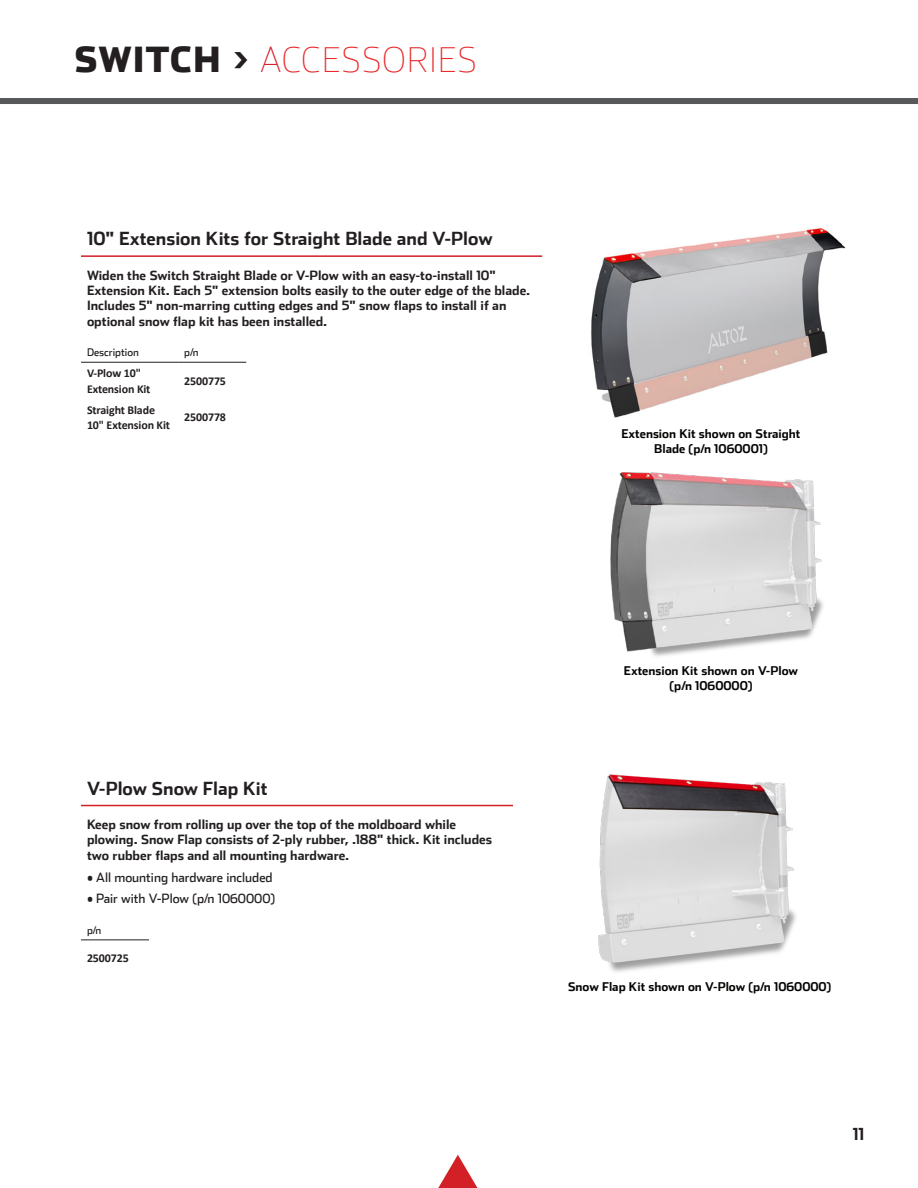
<style>
.page{position:relative;width:918px;height:1188px;background:#fff}
.page>*{position:absolute;margin:0;border:0;box-sizing:border-box;transform-origin:0 0}
.t1{font:100 34.5px "Stainless";letter-spacing:.03em;color:#e9292a}
.Copy_Header{font:700 18px "Stainless";color:#231f20}
.t2{font:700 16.5px "Stainless";color:#231f20}
.Copy_Description{font:700 12.75px/15.3px "Stainless";color:#231f20}
.Copy_Description-2{font:12.75px "Stainless";color:#231f20}
.Callouts{font:700 12px/15px "Stainless";color:#040503;text-align:center}
.Copy_Block{font:700 12px/15.3px "Calibri";letter-spacing:-.01em;color:#231f20}
.Copy_Block-2{font:10.5px "Stainless";color:#231f20}
.s1{font-weight:900;color:#231f20}
.s2{color:#d32026}
</style>
<div class="page">
<svg style="left:438px;top:1155px;width:40px;height:33px"></svg>
<div style="left:0;top:98px;width:918px;height:6px;background:#57585a"></div>
<hr style="left:81px;top:805px;width:432px;height:1px;background:#d32026">
<hr style="left:81px;top:939px;width:68px;height:1px;background:#231f20">
<img style="left:598px;top:774px;width:198px;height:198px">
<img style="left:591px;top:228px;width:255px;height:190px">
<img style="left:610px;top:472px;width:213px;height:185px">
<hr style="left:81px;top:255px;width:461px;height:2px;background:#d32026">
<hr style="left:81px;top:362px;width:97px;height:1px;background:#231f20">
<hr style="left:178px;top:362px;width:68px;height:1px;background:#231f20">
<p class="t1" style="left:75px;top:40px;width:404px"><span class="s1">SWITCH &gt;</span> <span class="s2">A</span>CCESSORIES</p>
<p class="Copy_Header" style="left:87px;top:228px;width:407px">10" Extension Kits for Straight Blade and V-Plow</p>
<p class="Copy_Description" style="left:87px;top:267px;width:445px">Widen the Switch Straight Blade or V-Plow with an easy-to-install 10" Extension Kit. Each 5" extension bolts easily to the outer edge of the blade.<br>Includes 5" non-marring cutting edges and 5" snow flaps to install if an optional snow flap kit has been installed.</p>
<p class="Copy_Block-2" style="left:87px;top:346px;width:53px">Description</p>
<p class="Copy_Block-2" style="left:184px;top:346px;width:16px">p/n</p>
<p class="Copy_Block" style="left:87px;top:365px;width:65px">V-Plow 10"<br>Extension Kit</p>
<p class="Copy_Block" style="left:184px;top:373px;width:43px">2500775</p>
<p class="Copy_Block" style="left:87px;top:402px;width:85px">Straight Blade<br>10" Extension Kit</p>
<p class="Copy_Block" style="left:184px;top:409px;width:43px">2500778</p>
<p class="Callouts" style="left:621px;top:426px;width:181px">Extension Kit shown on Straight</p>
<p class="Callouts" style="left:654px;top:441px;width:115px">Blade (p/n 1060001)</p>
<p class="Copy_Header" style="left:87px;top:777px;width:182px">V-Plow Snow Flap Kit</p>
<p class="Copy_Description" style="left:87px;top:817px;width:407px">Keep snow from rolling up over the top of the moldboard while plowing. Snow Flap consists of 2-ply rubber, .188" thick. Kit includes two rubber flaps and all mounting hardware.</p>
<p class="Copy_Description-2" style="left:87px;top:869px;width:187px">• All mounting hardware included</p>
<p class="Copy_Description-2" style="left:87px;top:891px;width:189px">• Pair with V-Plow (p/n 1060000)</p>
<p class="Copy_Block-2" style="left:87px;top:924px;width:16px">p/n</p>
<p class="Copy_Block" style="left:87px;top:950px;width:43px">2500725</p>
<p class="Callouts" style="left:624px;top:663px;width:176px">Extension Kit shown on V-Plow (p/n 1060000)</p>
<p class="Callouts" style="left:568px;top:979px;width:265px">Snow Flap Kit shown on V-Plow (p/n 1060000)</p>
<p class="t2" style="left:853px;top:1124px;width:13px">11</p>
</div>
